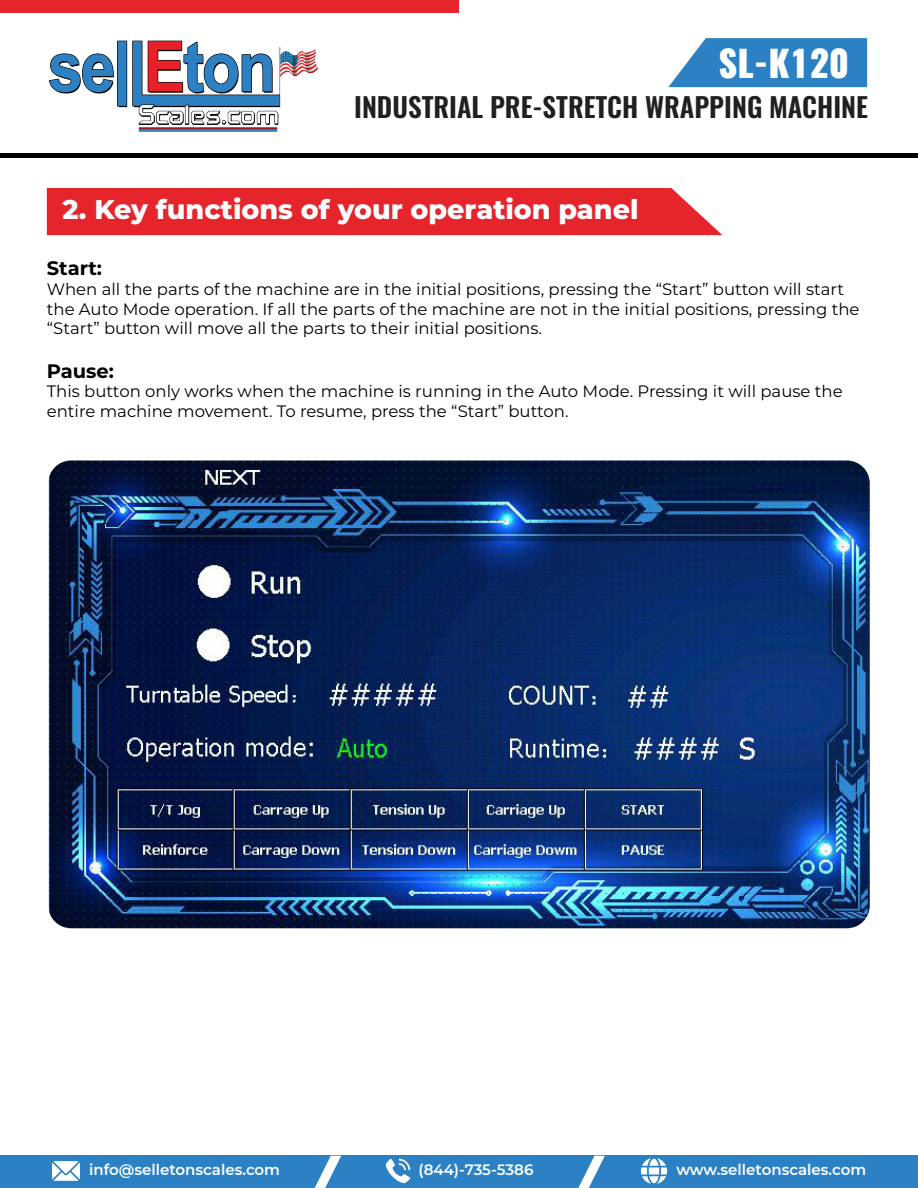
<style>
.page{position:relative;width:918px;height:1188px;background:#fff}
.page>*{position:absolute;margin:0;border:0;box-sizing:border-box;transform-origin:0 0}
.t1{font:800 36px "Oswald";color:#fff}
.t2{font:600 27px "Oswald";color:#231f20}
.t3{font:800 27px "Montserrat";color:#fff}
.t4{font:700 19.5px "Montserrat";color:#000}
.t5{font:16.5px/19.8px "Montserrat";color:#000}
.t6{font:600 15px "Montserrat";color:#fff}
</style>
<div class="page">
<div style="left:47px;top:188px;width:675px;height:47px;background:#e6242c"></div>
<img style="left:49px;top:40px;width:270px;height:92px">
<div style="left:0;top:0;width:459px;height:13px;background:#e6242c"></div>
<hr style="left:0;top:154px;width:918px;height:4px;background:#000">
<svg style="left:668px;top:38px;width:199px;height:49px;background:#3f8dc9"></svg>
<img style="left:48px;top:461px;width:822px;height:467px">
<div style="left:0;top:1156px;width:918px;height:32px;background:#2b81c4"></div>
<img style="left:52px;top:1161px;width:27px;height:20px">
<img style="left:385px;top:1158px;width:26px;height:26px">
<img style="left:641px;top:1158px;width:27px;height:26px">
<svg style="left:578px;top:1156px;width:27px;height:32px"></svg>
<svg style="left:315px;top:1156px;width:26px;height:32px"></svg>
<h1 class="t1" style="left:719px;top:38px;width:132px">SL-K120</h1>
<h2 class="t2" style="left:354px;top:83px;width:515px">INDUSTRIAL PRE-STRETCH WRAPPING MACHINE</h2>
<h2 class="t3" style="left:62px;top:190px;width:578px">2. Key functions of your operation panel</h2>
<p class="t4" style="left:47px;top:254px;width:57px">Start:</p>
<p class="t5" style="left:47px;top:278px;width:814px">When all the parts of the machine are in the initial positions, pressing the “Start” button will start the Auto Mode operation. If all the parts of the machine are not in the initial positions, pressing the “Start” button will move all the parts to their initial positions.</p>
<p class="t4" style="left:47px;top:357px;width:69px">Pause:</p>
<p class="t5" style="left:47px;top:381px;width:797px">This button only works when the machine is running in the Auto Mode. Pressing it will pause the entire machine movement. To resume, press the “Start” button.</p>
<p class="t6" style="left:89px;top:1159px;width:192px">info@selletonscales.com</p>
<p class="t6" style="left:418px;top:1159px;width:116px">(844)-735-5386</p>
<p class="t6" style="left:676px;top:1159px;width:191px">www.selletonscales.com</p>
</div>
